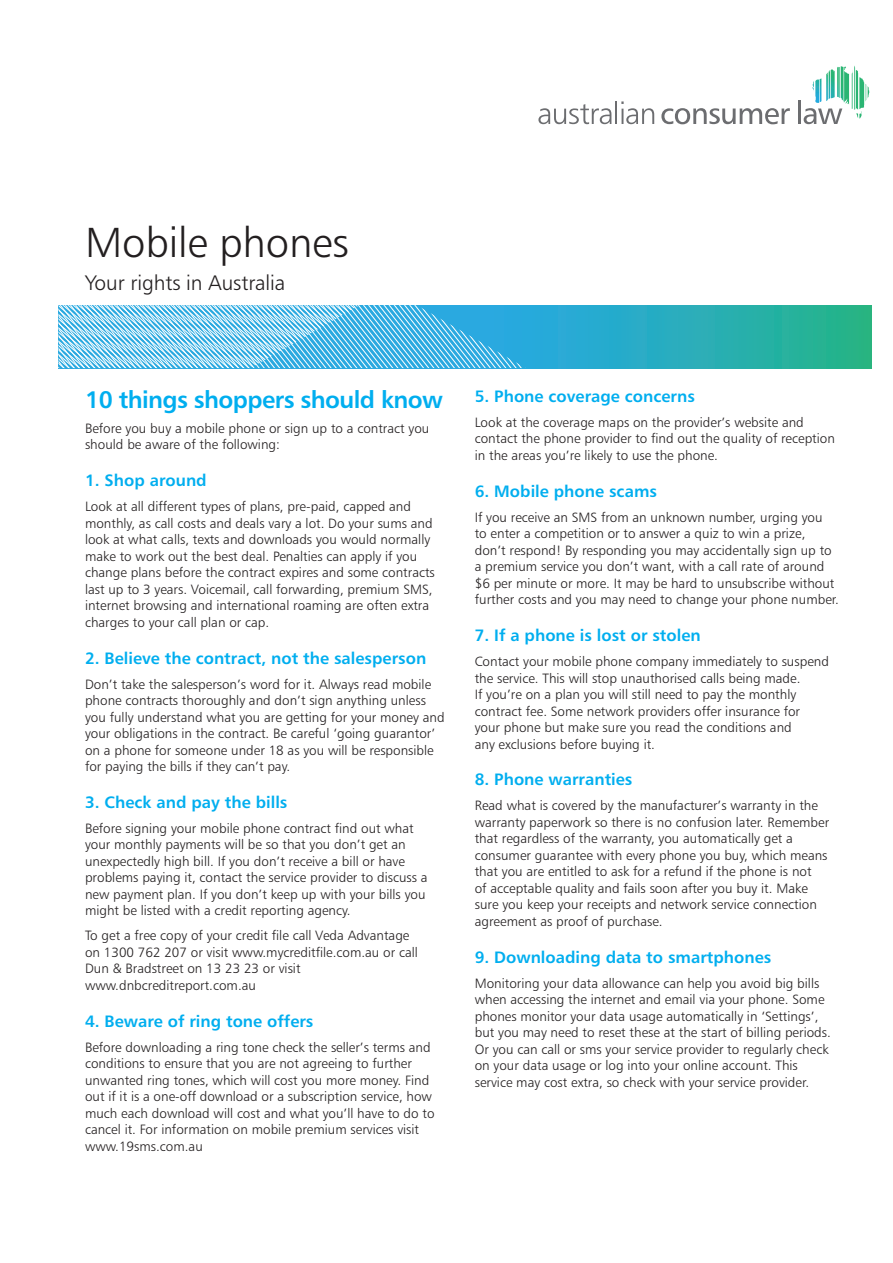
<style>
.page{position:relative;width:893px;height:1263px;background:#fff}
.page>*{position:absolute;margin:0;border:0;box-sizing:border-box;transform-origin:0 0}
.t1{font:42px "Humanist 777 BT Light B";letter-spacing:-.005em;color:#231f20}
.t2{font:24px "Humanist 777 BT Bold B";letter-spacing:-.025em;color:#00aeef}
.t3{font:21px "Humanist 777 BT Light B";letter-spacing:-.005em;color:#231f20}
.t4{font:16.5px "Humanist 777 BT Bold B";color:#00aeef}
.t5{font:13.5px/16.5px "Humanist 777 BT Light B";color:#231f20}
</style>
<div class="page">
<svg style="left:538px;top:104px;width:73px;height:20px"></svg>
<hr style="left:615px;top:101px;width:2px;height:23px;background:#6c6d70">
<svg style="left:621px;top:101px;width:33px;height:23px"></svg>
<svg style="left:661px;top:108px;width:129px;height:16px"></svg>
<hr style="left:798px;top:101px;width:3px;height:23px;background:#6c6d70">
<svg style="left:804px;top:65px;width:53px;height:59px"></svg>
<svg style="left:526px;top:305px;width:346px;height:63px;background:#27aeb4"></svg>
<svg style="left:58px;top:305px;width:468px;height:63px;background:#70c5e9"></svg>
<h1 class="t1" style="left:85px;top:217px;width:265px">Mobile phones</h1>
<h3 class="t3" style="left:85px;top:270px;width:202px">Your rights in Australia</h3>
<h2 class="t2" style="left:85px;top:384px;width:359px">10 things shoppers should know</h2>
<p class="t5" style="left:85px;top:420px;width:346px">Before you buy a mobile phone or sign up to a contract you should be aware of the following:</p>
<p class="t4" style="left:85px;top:470px;width:123px">1. Shop around</p>
<p class="t5" style="left:85px;top:498px;width:351px">Look at all different types of plans, pre-paid, capped and monthly, as call costs and deals vary a lot. Do your sums and look at what calls, texts and downloads you would normally make to work out the best deal. Penalties can apply if you change plans before the contract expires and some contracts last up to 3 years. Voicemail, call forwarding, premium SMS, internet browsing and international roaming are often extra charges to your call plan or cap.</p>
<p class="t4" style="left:85px;top:647px;width:343px">2. Believe the contract, not the salesperson</p>
<p class="t5" style="left:85px;top:675px;width:361px">Don’t take the salesperson’s word for it. Always read mobile phone contracts thoroughly and don’t sign anything unless you fully understand what you are getting for your money and your obligations in the contract. Be careful ‘going guarantor’ on a phone for someone under 18 as you will be responsible for paying the bills if they can’t pay.</p>
<p class="t4" style="left:85px;top:792px;width:204px">3. Check and pay the bills</p>
<p class="t5" style="left:85px;top:820px;width:344px">Before signing your mobile phone contract find out what your monthly payments will be so that you don’t get an unexpectedly high bill. If you don’t receive a bill or have problems paying it, contact the service provider to discuss a new payment plan. If you don’t keep up with your bills you might be listed with a credit reporting agency.</p>
<p class="t5" style="left:85px;top:927px;width:334px">To get a free copy of your credit file call Veda Advantage on 1300 762 207 or visit www.mycreditfile.com.au or call Dun &amp; Bradstreet on 13 23 23 or visit www.dnbcreditreport.com.au</p>
<p class="t4" style="left:85px;top:1011px;width:230px">4. Beware of ring tone offers</p>
<p class="t5" style="left:85px;top:1039px;width:351px">Before downloading a ring tone check the seller’s terms and conditions to ensure that you are not agreeing to further unwanted ring tones, which will cost you more money. Find out if it is a one-off download or a subscription service, how much each download will cost and what you’ll have to do to cancel it. For information on mobile premium services visit www.19sms.com.au</p>
<p class="t4" style="left:475px;top:386px;width:222px">5. Phone coverage concerns</p>
<p class="t5" style="left:475px;top:414px;width:362px">Look at the coverage maps on the provider’s website and contact the phone provider to find out the quality of reception in the areas you’re likely to use the phone.</p>
<p class="t4" style="left:475px;top:481px;width:184px">6. Mobile phone scams</p>
<p class="t5" style="left:475px;top:509px;width:366px">If you receive an SMS from an unknown number, urging you<br>to enter a competition or to answer a quiz to win a prize, don’t respond! By responding you may accidentally sign up to a premium service you don’t want, with a call rate of around $6 per minute or more. It may be hard to unsubscribe without further costs and you may need to change your phone number.</p>
<p class="t4" style="left:475px;top:625px;width:228px">7. If a phone is lost or stolen</p>
<p class="t5" style="left:475px;top:653px;width:356px">Contact your mobile phone company immediately to suspend the service. This will stop unauthorised calls being made.<br>If you’re on a plan you will still need to pay the monthly contract fee. Some network providers offer insurance for<br>your phone but make sure you read the conditions and<br>any exclusions before buying it.</p>
<p class="t4" style="left:475px;top:769px;width:159px">8. Phone warranties</p>
<p class="t5" style="left:475px;top:797px;width:356px">Read what is covered by the manufacturer’s warranty in the warranty paperwork so there is no confusion later. Remember that regardless of the warranty, you automatically get a consumer guarantee with every phone you buy, which means that you are entitled to ask for a refund if the phone is not<br>of acceptable quality and fails soon after you buy it. Make sure you keep your receipts and network service connection agreement as proof of purchase.</p>
<p class="t4" style="left:475px;top:946px;width:298px">9. Downloading data to smartphones</p>
<p class="t5" style="left:475px;top:974px;width:358px">Monitoring your data allowance can help you avoid big bills when accessing the internet and email via your phone. Some phones monitor your data usage automatically in ‘Settings’, but you may need to reset these at the start of billing periods.<br>Or you can call or sms your service provider to regularly check on your data usage or log into your online account. This service may cost extra, so check with your service provider.</p>
</div>
